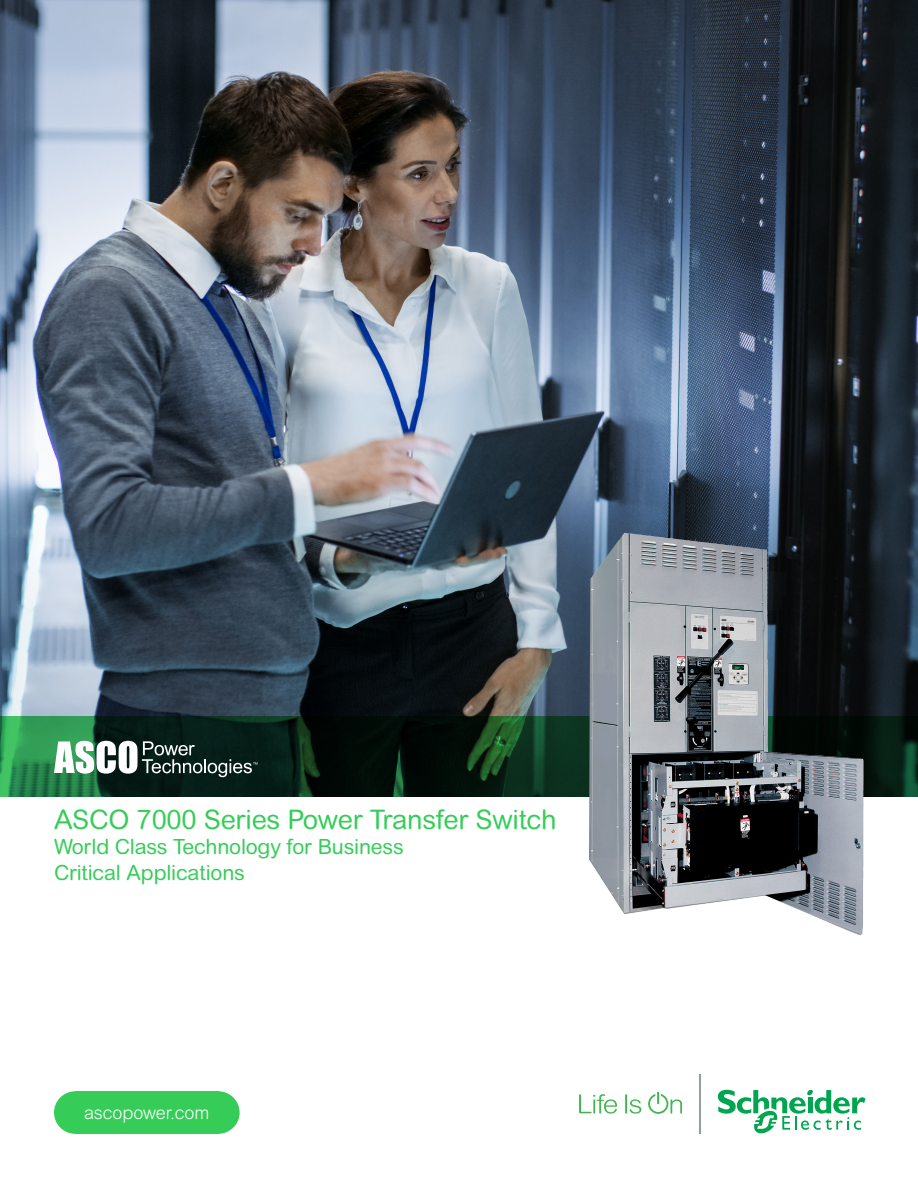
<style>
.page{position:relative;width:918px;height:1188px;background:#fff}
.page>*{position:absolute;margin:0;border:0;box-sizing:border-box;transform-origin:0 0}
.t1{font:27px "Arial Rounded MT Pro";letter-spacing:-.01em;color:#35cd58}
.t2{font:21px "Arial Rounded MT Pro";letter-spacing:-.01em;color:#35cd58}
.Cover_Capsule{font:300 18px "Arial Rounded MT Pro";letter-spacing:-.01em;color:#fff}
</style>
<div class="page">
<img style="left:0;top:0;width:918px;height:716px">
<svg style="left:0;top:716px;width:918px;height:81px;background:#153524"></svg>
<svg style="left:579px;top:1094px;width:38px;height:20px"></svg>
<svg style="left:625px;top:1094px;width:16px;height:20px"></svg>
<svg style="left:648px;top:1092px;width:34px;height:22px"></svg>
<svg style="left:718px;top:1089px;width:148px;height:45px"></svg>
<hr style="left:699px;top:1075px;width:1px;height:59px;background:#959ea4">
<svg style="left:54px;top:741px;width:204px;height:36px"></svg>
<div style="left:54px;top:1091px;width:43px;height:43px;background:#35cd58;border-radius:50%"></div>
<div style="left:197px;top:1091px;width:43px;height:43px;background:#35cd58;border-radius:50%"></div>
<div style="left:75px;top:1091px;width:144px;height:43px;background:#35cd58"></div>
<img style="left:589px;top:533px;width:178px;height:381px">
<p class="t1" style="left:54px;top:804px;width:504px">ASCO 7000 Series Power Transfer Switch</p>
<p class="t2" style="left:54px;top:835px;width:351px">World Class Technology for Business</p>
<p class="t2" style="left:54px;top:860px;width:192px">Critical Applications</p>
<p class="Cover_Capsule" style="left:84px;top:1102px;width:127px">ascopower.com</p>
</div>
